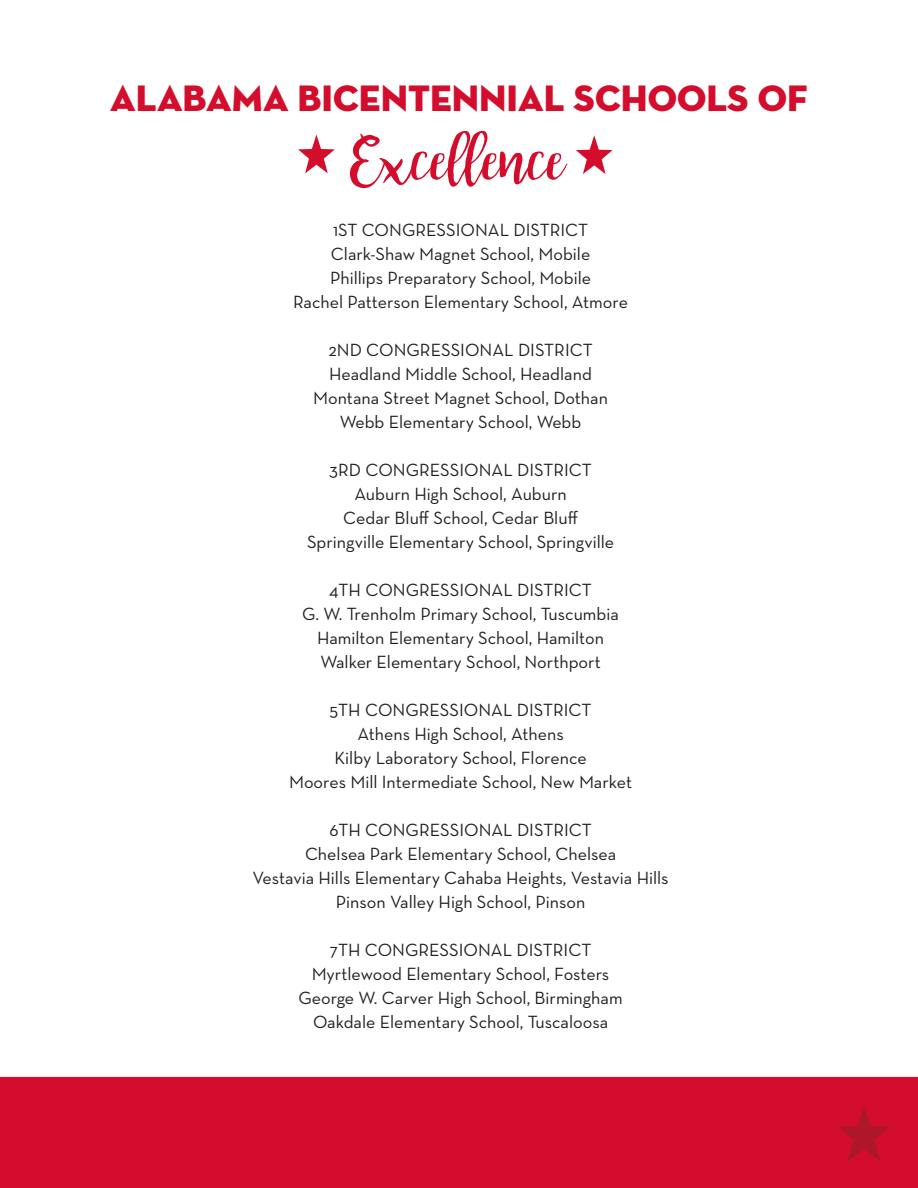
<style>
.page{position:relative;width:918px;height:1188px;background:#fff}
.page>*{position:absolute;margin:0;border:0;box-sizing:border-box;transform-origin:0 0}
.t1{font:60px "bromello";color:#d30d2b}
.t2{font:37.5px "Neutra Disp Titling";color:#d30d2b}
.t3{font:18px "Neutra Text";color:#231f20}
</style>
<div class="page">
<svg style="left:298px;top:135px;width:37px;height:38px"></svg>
<svg style="left:576px;top:135px;width:37px;height:39px"></svg>
<div style="left:0;top:1077px;width:918px;height:111px;background:#d30d2b"></div>
<svg style="left:838px;top:1105px;width:52px;height:56px;background:#c5102b"></svg>
<p class="t2" style="left:110px;top:75px;width:699px">ALABAMA BICENTENNIAL SCHOOLS OF</p>
<p class="t1" style="left:352px;top:124px;width:216px">Excellence</p>
<p class="t3" style="left:333px;top:219px;width:257px">1ST CONGRESSIONAL DISTRICT</p>
<p class="t3" style="left:331px;top:243px;width:261px">Clark-Shaw Magnet School, Mobile</p>
<p class="t3" style="left:330px;top:267px;width:263px">Phillips Preparatory School, Mobile</p>
<p class="t3" style="left:293px;top:291px;width:336px">Rachel Patterson Elementary School, Atmore</p>
<p class="t3" style="left:328px;top:339px;width:266px">2ND CONGRESSIONAL DISTRICT</p>
<p class="t3" style="left:329px;top:363px;width:264px">Headland Middle School, Headland</p>
<p class="t3" style="left:313px;top:387px;width:296px">Montana Street Magnet School, Dothan</p>
<p class="t3" style="left:340px;top:411px;width:243px">Webb Elementary School, Webb</p>
<p class="t3" style="left:329px;top:459px;width:264px">3RD CONGRESSIONAL DISTRICT</p>
<p class="t3" style="left:354px;top:483px;width:214px">Auburn High School, Auburn</p>
<p class="t3" style="left:343px;top:507px;width:236px">Cedar Bluff School, Cedar Bluff</p>
<p class="t3" style="left:307px;top:531px;width:309px">Springville Elementary School, Springville</p>
<p class="t3" style="left:329px;top:579px;width:264px">4TH CONGRESSIONAL DISTRICT</p>
<p class="t3" style="left:302px;top:603px;width:318px">G. W. Trenholm Primary School, Tuscumbia</p>
<p class="t3" style="left:317px;top:627px;width:288px">Hamilton Elementary School, Hamilton</p>
<p class="t3" style="left:320px;top:651px;width:282px">Walker Elementary School, Northport</p>
<p class="t3" style="left:330px;top:699px;width:264px">5TH CONGRESSIONAL DISTRICT</p>
<p class="t3" style="left:357px;top:723px;width:208px">Athens High School, Athens</p>
<p class="t3" style="left:335px;top:747px;width:254px">Kilby Laboratory School, Florence</p>
<p class="t3" style="left:289px;top:771px;width:344px">Moores Mill Intermediate School, New Market</p>
<p class="t3" style="left:329px;top:819px;width:264px">6TH CONGRESSIONAL DISTRICT</p>
<p class="t3" style="left:305px;top:843px;width:313px">Chelsea Park Elementary School, Chelsea</p>
<p class="t3" style="left:253px;top:867px;width:418px">Vestavia Hills Elementary Cahaba Heights, Vestavia Hills</p>
<p class="t3" style="left:336px;top:891px;width:251px">Pinson Valley High School, Pinson</p>
<p class="t3" style="left:330px;top:939px;width:263px">7TH CONGRESSIONAL DISTRICT</p>
<p class="t3" style="left:312px;top:963px;width:299px">Myrtlewood Elementary School, Fosters</p>
<p class="t3" style="left:299px;top:987px;width:326px">George W. Carver High School, Birmingham</p>
<p class="t3" style="left:313px;top:1011px;width:297px">Oakdale Elementary School, Tuscaloosa</p>
</div>
